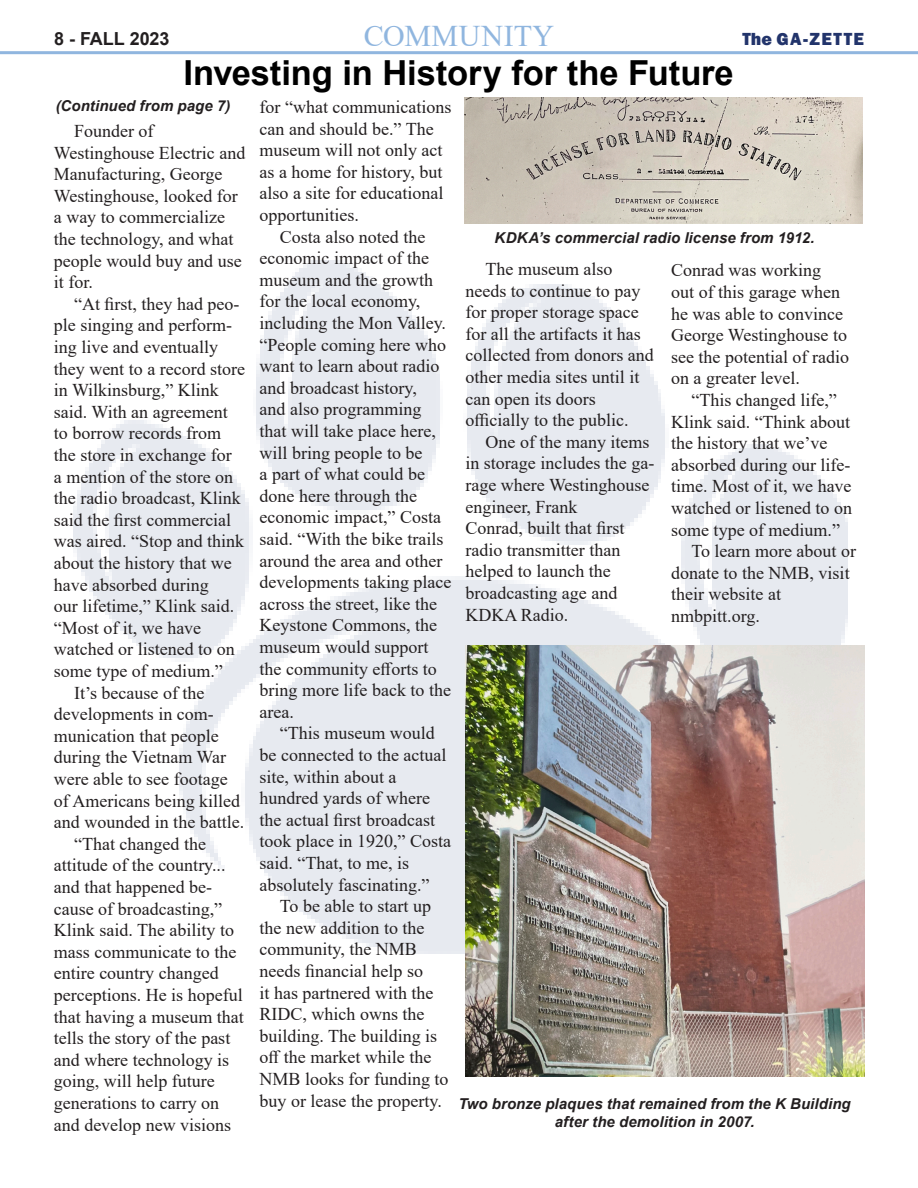
<style>
.page{position:relative;width:918px;height:1188px;background:#fff}
.page>*{position:absolute;margin:0;border:0;box-sizing:border-box;transform-origin:0 0}
.t1{font:700 34.5px "Arial";letter-spacing:-.005em;color:#000}
.t2{font:30px "Times New Roman";letter-spacing:.015em;color:#90b6df}
.t3{font:18px/21.6px "Times New Roman";color:#231f20}
.t4{font:800 18px "Franklin Gothic";letter-spacing:.07em;color:#22346b}
.t5{font:700 18px "Arial";letter-spacing:-.01em;color:#231f20}
.t6{font:italic 700 15px/18px "Arial";letter-spacing:.005em;color:#231f20;text-align:center}
</style>
<div class="page">
<img style="left:73px;top:260px;width:775px;height:707px">
<img style="left:464px;top:97px;width:399px;height:127px">
<img style="left:466px;top:645px;width:398px;height:432px">
<hr style="left:0;top:51px;width:918px;height:3px;background:#90b6df">
<p class="t2" style="left:364px;top:15px;width:192px">COMMUNITY</p>
<p class="t1" style="left:183px;top:49px;width:552px">Investing in History for the Future</p>
<p class="t5" style="left:54px;top:26px;width:117px">8 - FALL 2023</p>
<p class="t4" style="left:742px;top:27px;width:123px">The GA-ZETTE</p>
<p class="t6" style="left:56px;top:98px;width:176px">(Continued from page 7)</p>
<p class="t3" style="left:74px;top:120px;width:81px">Founder of</p>
<p class="t3" style="left:54px;top:141px;width:193px">Westinghouse Electric and<br>Manufacturing, George<br>Westinghouse, looked for a way to commercialize the technology, and what people would buy and use it for.</p>
<p class="t3" style="left:54px;top:292px;width:193px;text-indent:20px">“At first, they had peo&shy;ple singing and perform&shy;ing live and eventually they went to a record store in Wilkinsburg,” Klink said. With an agreement to borrow records from the store in exchange for<br>a mention of the store on the radio broadcast, Klink said the first commercial was aired. “Stop and think about the history that we have absorbed during<br>our lifetime,” Klink said. “Most of it, we have watched or listened to on some type of medium.”</p>
<p class="t3" style="left:54px;top:681px;width:192px;text-indent:20px">It’s because of the developments in com&shy;munication that people during the Vietnam War were able to see footage of Americans being killed and wounded in the battle.</p>
<p class="t3" style="left:54px;top:832px;width:191px;text-indent:20px">“That changed the attitude of the country... and that happened be&shy;cause of broadcasting,”<br>Klink said. The ability to mass communicate to the entire country changed perceptions. He is hopeful that having a museum that tells the story of the past and where technology is going, will help future generations to carry on and develop new visions</p>
<p class="t3" style="left:260px;top:96px;width:193px">for “what communications can and should be.” The museum will not only act as a home for history, but also a site for educational opportunities.</p>
<p class="t3" style="left:260px;top:225px;width:193px;text-indent:20px">Costa also noted the economic impact of the museum and the growth for the local economy, including the Mon Valley. “People coming here who want to learn about radio and broadcast history,<br>and also programming that will take place here, will bring people to be<br>a part of what could be done here through the economic impact,” Costa said. “With the bike trails around the area and other developments taking place across the street, like the<br>Keystone Commons, the museum would support the community efforts to bring more life back to the area.</p>
<p class="t3" style="left:260px;top:722px;width:188px;text-indent:20px">“This museum would be connected to the actual site, within about a</p>
<p class="t3" style="left:260px;top:787px;width:193px">hundred yards of where the actual first broadcast took place in 1920,” Costa said. “That, to me, is</p>
<p class="t3" style="left:260px;top:873px;width:171px">absolutely fascinating.”</p>
<p class="t3" style="left:260px;top:895px;width:191px;text-indent:20px">To be able to start up the new addition to the community, the NMB needs financial help so<br>it has partnered with the<br>RIDC, which owns the building. The building is off the market while the<br>NMB looks for funding to buy or lease the property.</p>
<p class="t6" style="left:495px;top:230px;width:322px">KDKA’s commercial radio license from 1912.</p>
<p class="t3" style="left:465px;top:258px;width:190px;text-indent:20px">The museum also needs to continue to pay for proper storage space for all the artifacts it has collected from donors and other media sites until it can open its doors</p>
<p class="t3" style="left:465px;top:409px;width:165px">officially to the public.</p>
<p class="t3" style="left:465px;top:430px;width:190px;text-indent:20px">One of the many items in storage includes the ga&shy;rage where Westinghouse engineer, Frank</p>
<p class="t3" style="left:465px;top:517px;width:161px">Conrad, built that first radio transmitter than helped to launch the broadcasting age and<br>KDKA Radio.</p>
<p class="t3" style="left:671px;top:259px;width:179px">Conrad was working<br>out of this garage when he was able to convince<br>George Westinghouse to see the potential of radio on a greater level.</p>
<p class="t3" style="left:671px;top:389px;width:182px;text-indent:20px">“This changed life,”<br>Klink said. “Think about the history that we’ve absorbed during our life&shy;time. Most of it, we have watched or listened to on some type of medium.”</p>
<p class="t3" style="left:671px;top:540px;width:186px;text-indent:20px">To learn more about or donate to the NMB, visit their website at</p>
<p class="t3" style="left:671px;top:605px;width:90px">nmbpitt.org.</p>
<p class="t6" style="left:459px;top:1095px;width:394px">Two bronze plaques that remained from the K Building after the demolition in 2007.</p>
</div>
